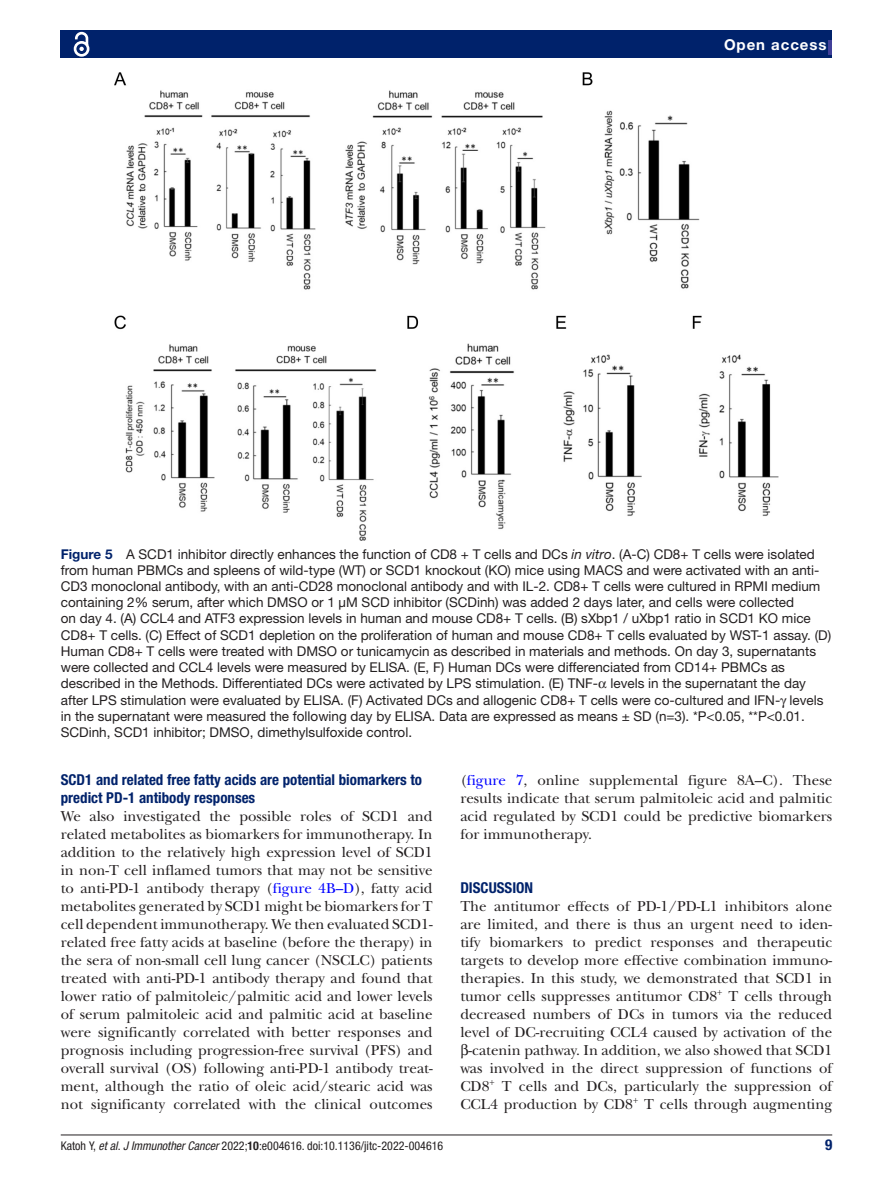
<style>
.page{position:relative;width:893px;height:1191px;background:#fff}
.page>*{position:absolute;margin:0;border:0;box-sizing:border-box;transform-origin:0 0}
.t1{font:15px/18px "New Baskerville";color:#231f20;text-align:justify}
.t2{font:700 condensed 15px/18px "Helvetica Neue LT Std";color:#00226b}
.t3{font:700 15px "Helvetica Neue LT Std";letter-spacing:.065em;color:#fff}
.t4{font:13.5px/16.2px "Helvetica Neue LT Std";color:#231f20}
.t5{font:condensed 12px "Helvetica Neue LT Std";color:#231f20}
.t6{font:9.9px "New Baskerville";color:#231f20}
.s1{font-weight:700;color:#00226b}
.s2{font-style:italic}
.s3{color:#00f}
.s4{font-weight:700}
</style>
<div class="page">
<hr style="left:61px;top:1134px;width:771px;height:1px;background:#231f20">
<div style="left:61px;top:31px;width:771px;height:27px;background:#00226b"></div>
<hr style="left:828px;top:40px;width:4px;height:15px;background:#414099">
<svg style="left:73px;top:31px;width:17px;height:26px"></svg>
<img style="left:115px;top:73px;width:663px;height:468px">
<p class="t3" style="left:724px;top:35px;width:104px">Open access</p>
<p class="t4" style="left:61px;top:545px;width:772px"><span class="s1">Figure 5</span> A SCD1 inhibitor directly enhances the function of CD8 + T cells and DCs <span class="s2">in vitro</span>. (A-C) CD8+ T cells were isolated from human PBMCs and spleens of wild-type (WT) or SCD1 knockout (KO) mice using MACS and were activated with an anti-CD3 monoclonal antibody, with an anti-CD28 monoclonal antibody and with IL-2. CD8+ T cells were cultured in RPMI medium containing 2% serum, after which DMSO or 1 µM SCD inhibitor (SCDinh) was added 2 days later, and cells were collected<br>on day 4. (A) CCL4 and ATF3 expression levels in human and mouse CD8+ T cells. (B) sXbp1 / uXbp1 ratio in SCD1 KO mice CD8+ T cells. (C) Effect of SCD1 depletion on the proliferation of human and mouse CD8+ T cells evaluated by WST-1 assay. (D)<br>Human CD8+ T cells were treated with DMSO or tunicamycin as described in materials and methods. On day 3, supernatants were collected and CCL4 levels were measured by ELISA. (E, F) Human DCs were differenciated from CD14+ PBMCs as described in the Methods. Differentiated DCs were activated by LPS stimulation. (E) TNF- levels in the supernatant the day after LPS stimulation were evaluated by ELISA. (F) Activated DCs and allogenic CD8+ T cells were co-cultured and IFN- levels in the supernatant were measured the following day by ELISA. Data are expressed as means ± SD (n=3). *P&lt;0.05, **P&lt;0.01.<br>SCDinh, SCD1 inhibitor; DMSO, dimethylsulfoxide control.</p>
<p class="t2" style="left:61px;top:770px;width:363px">SCD1 and related free fatty acids are potential biomarkers to predict PD-1 antibody responses</p>
<p class="t1" style="left:61px;top:807px;width:373px">We also investigated the possible roles of SCD1 and related metabolites as biomarkers for immunotherapy. In addition to the relatively high expression level of SCD1 in non-T cell inflamed tumors that may not be sensitive to anti-PD-1 antibody therapy (<span class="s3">figure 4B–D</span>), fatty acid metabolites generated by SCD1 might be biomarkers for T cell dependent immunotherapy. We then evaluated SCD1- related free fatty acids at baseline (before the therapy) in the sera of non-small cell lung cancer (NSCLC) patients treated with anti-PD-1 antibody therapy and found that lower ratio of palmitoleic/palmitic acid and lower levels of serum palmitoleic acid and palmitic acid at baseline were significantly correlated with better responses and prognosis including progression-free survival (PFS) and overall survival (OS) following anti-PD-1 antibody treat&shy;ment, although the ratio of oleic acid/stearic acid was not significanty correlated with the clinical outcomes</p>
<p class="t1" style="left:460px;top:771px;width:373px">(<span class="s3">figure 7</span>, online supplemental figure 8A–C). These results indicate that serum palmitoleic acid and palmitic acid regulated by SCD1 could be predictive biomarkers for immunotherapy.</p>
<p class="t2" style="left:460px;top:878px;width:74px">DISCUSSION</p>
<p class="t1" style="left:460px;top:897px;width:373px">The antitumor effects of PD-1/PD-L1 inhibitors alone</p>
<p class="t1" style="left:460px;top:915px;width:373px">are limited, and there is thus an urgent need to iden-</p>
<p class="t1" style="left:460px;top:933px;width:373px">tify biomarkers to predict responses and therapeutic</p>
<p class="t1" style="left:460px;top:951px;width:373px">targets to develop more effective combination immuno-</p>
<p class="t1" style="left:460px;top:969px;width:373px">therapies. In this study, we demonstrated that SCD1 in</p>
<p class="t1" style="left:460px;top:987px;width:373px">tumor cells suppresses antitumor CD8<sup>+</sup> T cells through</p>
<p class="t1" style="left:460px;top:1005px;width:373px">decreased numbers of DCs in tumors via the reduced</p>
<p class="t1" style="left:460px;top:1023px;width:373px">level of DC-recruiting CCL4 caused by activation of the</p>
<p class="t1" style="left:469px;top:1041px;width:365px">-catenin pathway. In addition, we also showed that SCD1</p>
<p class="t1" style="left:460px;top:1059px;width:373px">was involved in the direct suppression of functions of</p>
<p class="t1" style="left:460px;top:1077px;width:31px">CD8</p>
<p class="t6" style="left:489px;top:1075px;width:7px">+</p>
<p class="t1" style="left:460px;top:1077px;width:373px;text-indent:41px">T cells and DCs, particularly the suppression of<br>CCL4 production by CD8</p>
<p class="t6" style="left:633px;top:1093px;width:7px">+</p>
<p class="t1" style="left:644px;top:1095px;width:190px">T cells through augmenting</p>
<p class="t5" style="left:61px;top:1138px;width:384px">Katoh Y, <span class="s2">et al</span>. <span class="s2">J Immunother Cancer</span> 2022;<span class="s4">10</span>:e004616. doi:10.1136/jitc-2022-004616</p>
<p class="t2" style="left:825px;top:1135px;width:9px">9</p>
</div>
